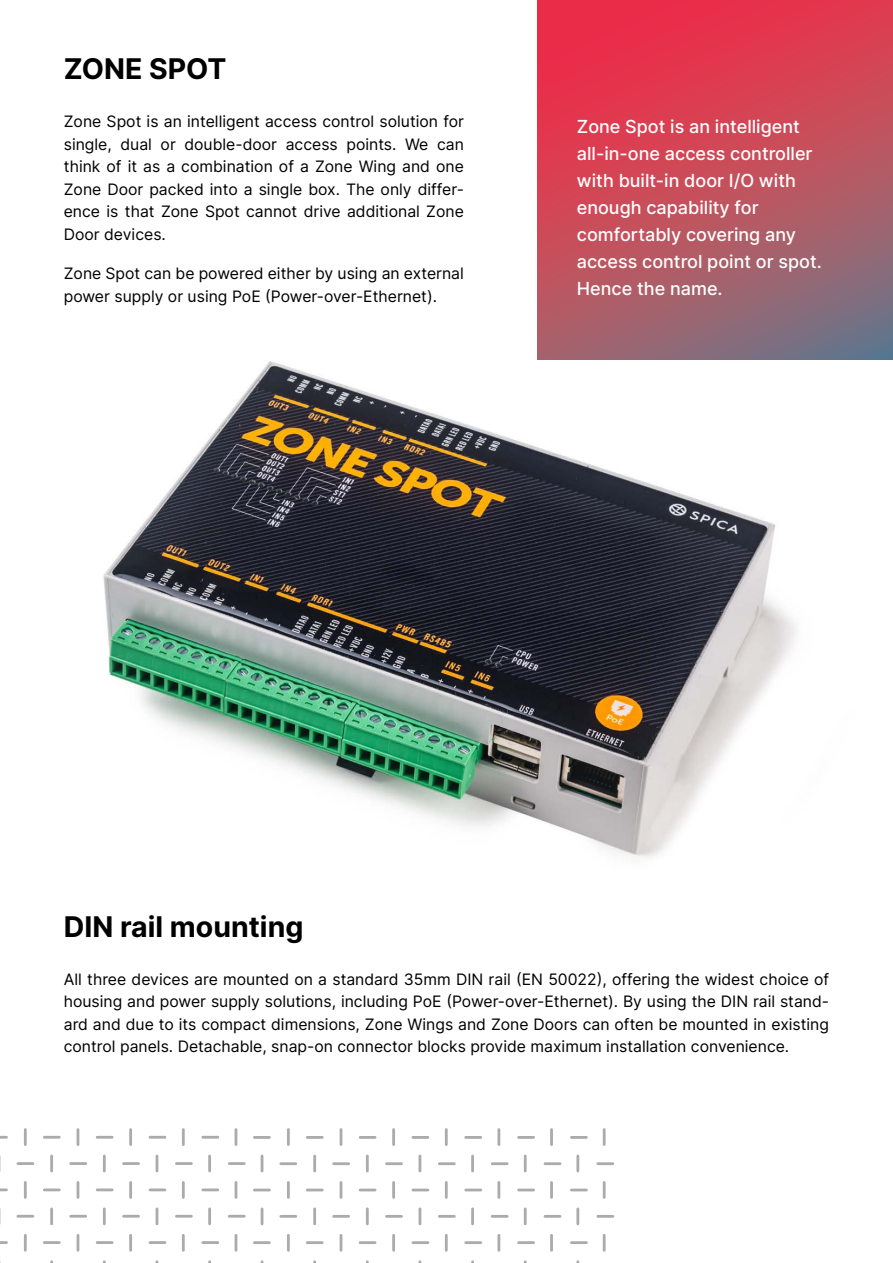
<style>
.page{position:relative;width:893px;height:1263px;background:#fff}
.page>*{position:absolute;margin:0;border:0;box-sizing:border-box;transform-origin:0 0}
.t1{font:700 28.5px "Inter";color:#000}
.t2{font:500 18px/27px "Inter";color:#fff}
.t3{font:15.75px/22.5px "Inter";color:#000;text-align:justify}
</style>
<div class="page">
<img style="left:103px;top:359px;width:753px;height:499px">
<hr style="left:254px;top:1136px;width:15px;height:3px;background:#000">
<hr style="left:307px;top:1136px;width:15px;height:3px;background:#000">
<hr style="left:360px;top:1136px;width:15px;height:3px;background:#000">
<hr style="left:413px;top:1136px;width:15px;height:3px;background:#000">
<hr style="left:466px;top:1136px;width:15px;height:3px;background:#000">
<hr style="left:519px;top:1136px;width:15px;height:3px;background:#000">
<hr style="left:571px;top:1136px;width:15px;height:3px;background:#000">
<hr style="left:281px;top:1162px;width:15px;height:3px;background:#000">
<hr style="left:334px;top:1162px;width:15px;height:3px;background:#000">
<hr style="left:386px;top:1162px;width:15px;height:3px;background:#000">
<hr style="left:439px;top:1162px;width:15px;height:3px;background:#000">
<hr style="left:492px;top:1162px;width:15px;height:3px;background:#000">
<hr style="left:545px;top:1162px;width:15px;height:3px;background:#000">
<hr style="left:598px;top:1162px;width:15px;height:3px;background:#000">
<hr style="left:254px;top:1188px;width:15px;height:3px;background:#000">
<hr style="left:307px;top:1188px;width:15px;height:3px;background:#000">
<hr style="left:360px;top:1188px;width:15px;height:3px;background:#000">
<hr style="left:413px;top:1188px;width:15px;height:3px;background:#000">
<hr style="left:466px;top:1188px;width:15px;height:3px;background:#000">
<hr style="left:519px;top:1188px;width:15px;height:3px;background:#000">
<hr style="left:571px;top:1188px;width:15px;height:3px;background:#000">
<hr style="left:281px;top:1215px;width:15px;height:3px;background:#000">
<hr style="left:334px;top:1215px;width:15px;height:3px;background:#000">
<hr style="left:386px;top:1215px;width:15px;height:3px;background:#000">
<hr style="left:439px;top:1215px;width:15px;height:3px;background:#000">
<hr style="left:492px;top:1215px;width:15px;height:3px;background:#000">
<hr style="left:545px;top:1215px;width:15px;height:3px;background:#000">
<hr style="left:598px;top:1215px;width:15px;height:3px;background:#000">
<hr style="left:254px;top:1241px;width:15px;height:3px;background:#000">
<hr style="left:307px;top:1241px;width:15px;height:3px;background:#000">
<hr style="left:360px;top:1241px;width:15px;height:3px;background:#000">
<hr style="left:413px;top:1241px;width:15px;height:3px;background:#000">
<hr style="left:466px;top:1241px;width:15px;height:3px;background:#000">
<hr style="left:519px;top:1241px;width:15px;height:3px;background:#000">
<hr style="left:571px;top:1241px;width:15px;height:3px;background:#000">
<svg style="left:261px;top:1209px;width:2px;height:15px"></svg>
<svg style="left:261px;top:1156px;width:2px;height:15px"></svg>
<hr style="left:287px;top:1235px;width:3px;height:15px;background:#000">
<hr style="left:287px;top:1182px;width:3px;height:15px;background:#000">
<hr style="left:287px;top:1129px;width:3px;height:15px;background:#000">
<hr style="left:313px;top:1209px;width:3px;height:15px;background:#000">
<hr style="left:313px;top:1156px;width:3px;height:15px;background:#000">
<svg style="left:340px;top:1235px;width:2px;height:15px"></svg>
<svg style="left:340px;top:1182px;width:2px;height:15px"></svg>
<svg style="left:340px;top:1129px;width:2px;height:15px"></svg>
<hr style="left:366px;top:1209px;width:3px;height:15px;background:#000">
<hr style="left:366px;top:1156px;width:3px;height:15px;background:#000">
<hr style="left:392px;top:1235px;width:3px;height:15px;background:#000">
<hr style="left:392px;top:1182px;width:3px;height:15px;background:#000">
<hr style="left:392px;top:1129px;width:3px;height:15px;background:#000">
<svg style="left:419px;top:1209px;width:2px;height:15px"></svg>
<svg style="left:419px;top:1156px;width:2px;height:15px"></svg>
<hr style="left:445px;top:1235px;width:3px;height:15px;background:#000">
<hr style="left:445px;top:1182px;width:3px;height:15px;background:#000">
<hr style="left:445px;top:1129px;width:3px;height:15px;background:#000">
<hr style="left:471px;top:1209px;width:3px;height:15px;background:#000">
<hr style="left:471px;top:1156px;width:3px;height:15px;background:#000">
<hr style="left:497px;top:1235px;width:3px;height:15px;background:#000">
<hr style="left:497px;top:1182px;width:3px;height:15px;background:#000">
<hr style="left:497px;top:1129px;width:3px;height:15px;background:#000">
<hr style="left:524px;top:1209px;width:3px;height:15px;background:#000">
<hr style="left:524px;top:1156px;width:3px;height:15px;background:#000">
<hr style="left:550px;top:1235px;width:3px;height:15px;background:#000">
<hr style="left:550px;top:1182px;width:3px;height:15px;background:#000">
<hr style="left:550px;top:1129px;width:3px;height:15px;background:#000">
<hr style="left:576px;top:1209px;width:3px;height:15px;background:#000">
<hr style="left:576px;top:1156px;width:3px;height:15px;background:#000">
<hr style="left:603px;top:1235px;width:3px;height:15px;background:#000">
<hr style="left:603px;top:1182px;width:3px;height:15px;background:#000">
<hr style="left:603px;top:1129px;width:3px;height:15px;background:#000">
<hr style="left:44px;top:1136px;width:15px;height:3px;background:#000">
<hr style="left:97px;top:1136px;width:15px;height:3px;background:#000">
<hr style="left:150px;top:1136px;width:15px;height:3px;background:#000">
<hr style="left:203px;top:1136px;width:15px;height:3px;background:#000">
<hr style="left:18px;top:1162px;width:15px;height:3px;background:#000">
<hr style="left:71px;top:1162px;width:15px;height:3px;background:#000">
<hr style="left:124px;top:1162px;width:15px;height:3px;background:#000">
<hr style="left:176px;top:1162px;width:15px;height:3px;background:#000">
<hr style="left:229px;top:1162px;width:15px;height:3px;background:#000">
<hr style="left:44px;top:1188px;width:15px;height:3px;background:#000">
<hr style="left:97px;top:1188px;width:15px;height:3px;background:#000">
<hr style="left:150px;top:1188px;width:15px;height:3px;background:#000">
<hr style="left:203px;top:1188px;width:15px;height:3px;background:#000">
<svg style="left:18px;top:1215px;width:15px;height:2px"></svg>
<svg style="left:71px;top:1215px;width:15px;height:2px"></svg>
<svg style="left:124px;top:1215px;width:15px;height:2px"></svg>
<svg style="left:176px;top:1215px;width:15px;height:2px"></svg>
<svg style="left:229px;top:1215px;width:15px;height:2px"></svg>
<hr style="left:44px;top:1241px;width:15px;height:3px;background:#000">
<hr style="left:97px;top:1241px;width:15px;height:3px;background:#000">
<hr style="left:150px;top:1241px;width:15px;height:3px;background:#000">
<hr style="left:203px;top:1241px;width:15px;height:3px;background:#000">
<svg style="left:0;top:1241px;width:6px;height:3px"></svg>
<svg style="left:0;top:1188px;width:6px;height:4px"></svg>
<svg style="left:0;top:1135px;width:6px;height:4px"></svg>
<svg style="left:0;top:1209px;width:1px;height:15px"></svg>
<svg style="left:0;top:1156px;width:1px;height:15px"></svg>
<hr style="left:24px;top:1235px;width:3px;height:15px;background:#000">
<hr style="left:24px;top:1182px;width:3px;height:15px;background:#000">
<hr style="left:24px;top:1129px;width:3px;height:15px;background:#000">
<hr style="left:50px;top:1209px;width:3px;height:15px;background:#000">
<hr style="left:50px;top:1156px;width:3px;height:15px;background:#000">
<svg style="left:77px;top:1235px;width:2px;height:15px"></svg>
<svg style="left:77px;top:1182px;width:2px;height:15px"></svg>
<svg style="left:77px;top:1129px;width:2px;height:15px"></svg>
<hr style="left:103px;top:1209px;width:3px;height:15px;background:#000">
<hr style="left:103px;top:1156px;width:3px;height:15px;background:#000">
<hr style="left:129px;top:1235px;width:3px;height:15px;background:#000">
<hr style="left:129px;top:1182px;width:3px;height:15px;background:#000">
<hr style="left:129px;top:1129px;width:3px;height:15px;background:#000">
<svg style="left:156px;top:1209px;width:2px;height:15px"></svg>
<svg style="left:156px;top:1156px;width:2px;height:15px"></svg>
<hr style="left:182px;top:1235px;width:3px;height:15px;background:#000">
<hr style="left:182px;top:1182px;width:3px;height:15px;background:#000">
<hr style="left:182px;top:1129px;width:3px;height:15px;background:#000">
<hr style="left:208px;top:1209px;width:3px;height:15px;background:#000">
<hr style="left:208px;top:1156px;width:3px;height:15px;background:#000">
<svg style="left:235px;top:1235px;width:2px;height:15px"></svg>
<svg style="left:235px;top:1182px;width:2px;height:15px"></svg>
<svg style="left:235px;top:1129px;width:2px;height:15px"></svg>
<svg style="left:537px;top:0;width:356px;height:359px;background:#c04e5e"></svg>
<h1 class="t1" style="left:64px;top:48px;width:164px">ZONE SPOT</h1>
<p class="t3" style="left:64px;top:110px;width:402px">Zone Spot is an intelligent access control solution for single, dual or double-door access points. We can think of it as a combination of a Zone Wing and one Zone Door packed into a single box. The only differ&shy;ence is that Zone Spot cannot drive additional Zone Door devices.</p>
<p class="t3" style="left:64px;top:262px;width:402px">Zone Spot can be powered either by using an external power supply or using PoE (Power-over-Ethernet).</p>
<p class="t2" style="left:577px;top:112px;width:247px">Zone Spot is an intelligent all-in-one access controller with built-in door I/O with enough capability for comfortably covering any access control point or spot.<br>Hence the name.</p>
<h1 class="t1" style="left:64px;top:906px;width:241px">DIN rail mounting</h1>
<p class="t3" style="left:64px;top:967px;width:767px">All three devices are mounted on a standard 35mm DIN rail (EN 50022), offering the widest choice of housing and power supply solutions, including PoE (Power-over-Ethernet). By using the DIN rail stand&shy;ard and due to its compact dimensions, Zone Wings and Zone Doors can often be mounted in existing control panels. Detachable, snap-on connector blocks provide maximum installation convenience.</p>
</div>
